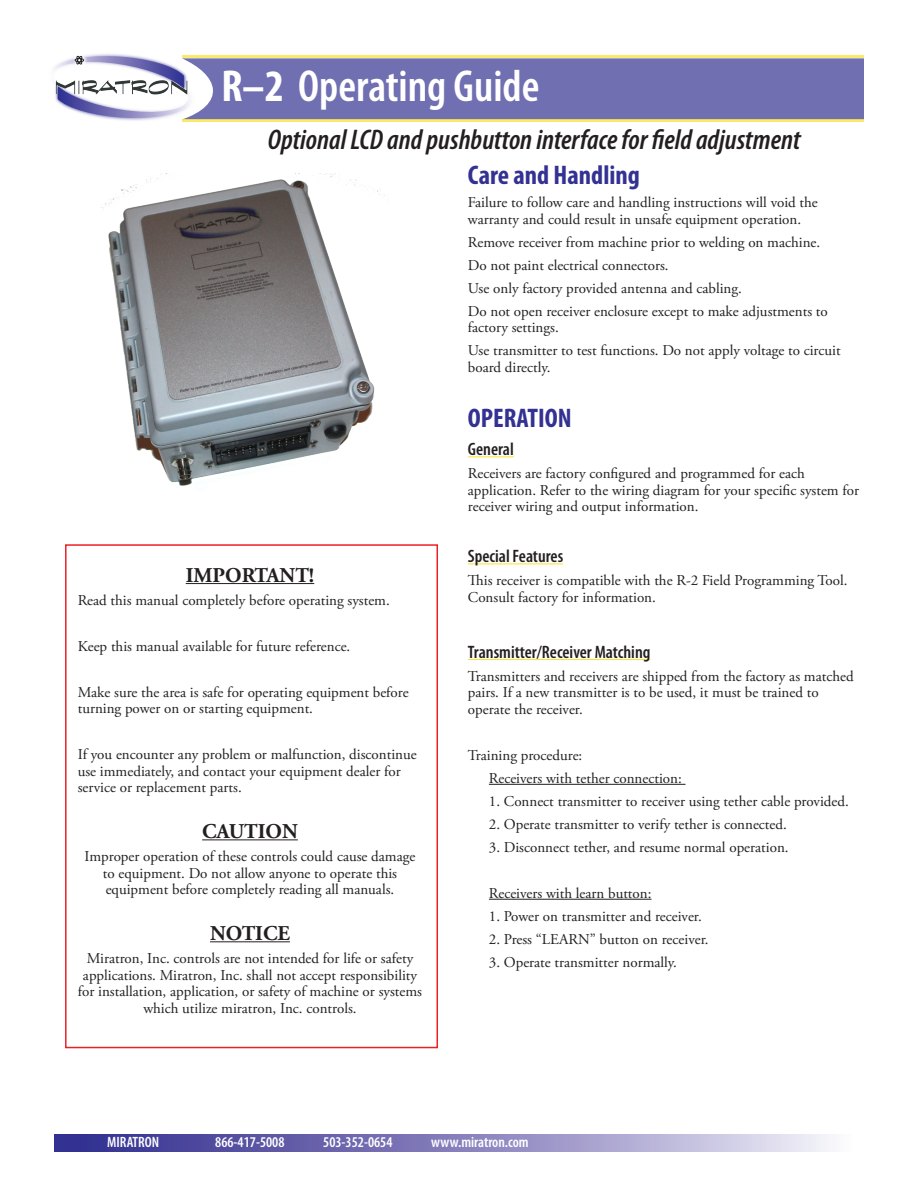
<style>
.page{position:relative;width:918px;height:1188px;background:#fff}
.page>*{position:absolute;margin:0;border:0;box-sizing:border-box;transform-origin:0 0}
.t1{font:600 condensed 45px "Myriad Pro";color:#fff}
.t2{font:italic 600 condensed 28.5px "Myriad Pro";color:#231f20}
.Subhead{font:700 condensed 27px "Myriad Pro";color:#333192}
.Body_Text{font:700 21px "Adobe Garamond Pro";color:#231f20}
.Body_head{font:600 condensed 18px "Myriad Pro";color:#231f20}
.Body_Text-2{font:15px/16.5px "Adobe Garamond Pro";color:#231f20}
.Body_head-2{font:15px/16.5px "Adobe Garamond Pro";color:#231f20}
.Body_Text-3{font:600 condensed 15px "Myriad Pro";color:#fff}
.s1{font-weight:700}
</style>
<div class="page">
<hr style="left:182px;top:119px;width:681px;height:3px;background:#fae229">
<svg style="left:197px;top:55px;width:666px;height:65px;background:#7a78ae"></svg>
<img style="left:55px;top:54px;width:142px;height:68px">
<svg style="left:54px;top:1135px;width:774px;height:16px;background:#8782bd"></svg>
<hr style="left:468px;top:456px;width:46px;height:1px;background:#fae229">
<hr style="left:468px;top:563px;width:95px;height:1px;background:#fae229">
<hr style="left:468px;top:659px;width:182px;height:1px;background:#fae229">
<hr style="left:489px;top:784px;width:197px;height:1px;background:#231f20">
<hr style="left:489px;top:899px;width:162px;height:1px;background:#231f20">
<div style="left:65px;top:544px;width:373px;height:504px;border:2px solid #ed1f26"></div>
<hr style="left:186px;top:583px;width:128px;height:1px;background:#231f20">
<hr style="left:202px;top:839px;width:96px;height:1px;background:#231f20">
<hr style="left:210px;top:941px;width:80px;height:1px;background:#231f20">
<img style="left:101px;top:173px;width:288px;height:313px">
<p class="t1" style="left:221px;top:58px;width:319px"><span class="s1">R–2</span> Operating Guide</p>
<p class="t2" style="left:268px;top:122px;width:534px">Optional LCD and pushbutton interface for field adjustment</p>
<p class="Body_Text" style="left:186px;top:563px;width:130px">IMPORTANT!</p>
<p class="Body_Text-2" style="left:78px;top:592px;width:314px">Read this manual completely before operating system.</p>
<p class="Body_Text-2" style="left:78px;top:638px;width:274px">Keep this manual available for future reference.</p>
<p class="Body_Text-2" style="left:78px;top:684px;width:332px">Make sure the area is safe for operating equipment before turning power on or starting equipment.</p>
<p class="Body_Text-2" style="left:78px;top:747px;width:341px">If you encounter any problem or malfunction, discontinue use immediately, and contact your equipment dealer for service or replacement parts.</p>
<p class="Body_Text" style="left:202px;top:819px;width:97px">CAUTION</p>
<p class="Body_Text-2" style="left:85px;top:849px;width:332px;text-align:center">Improper operation of these controls could cause damage to equipment. Do not allow anyone to operate this equipment before completely reading all manuals.</p>
<p class="Body_Text" style="left:210px;top:921px;width:81px">NOTICE</p>
<p class="Body_Text-2" style="left:78px;top:951px;width:346px;text-align:center">Miratron, Inc. controls are not intended for life or safety applications. Miratron, Inc. shall not accept responsibility for installation, application, or safety of machine or systems which utilize miratron, Inc. controls.</p>
<p class="Subhead" style="left:468px;top:158px;width:173px">Care and Handling</p>
<p class="Body_Text-2" style="left:468px;top:195px;width:351px">Failure to follow care and handling instructions will void the warranty and could result in unsafe equipment operation.</p>
<p class="Body_Text-2" style="left:468px;top:234px;width:354px">Remove receiver from machine prior to welding on machine.</p>
<p class="Body_Text-2" style="left:468px;top:257px;width:202px">Do not paint electrical connectors.</p>
<p class="Body_Text-2" style="left:468px;top:280px;width:275px">Use only factory provided antenna and cabling.</p>
<p class="Body_Text-2" style="left:468px;top:303px;width:361px">Do not open receiver enclosure except to make adjustments to factory settings.</p>
<p class="Body_Text-2" style="left:468px;top:343px;width:374px">Use transmitter to test functions. Do not apply voltage to circuit board directly.</p>
<p class="Subhead" style="left:468px;top:401px;width:105px">OPERATION</p>
<p class="Body_head" style="left:468px;top:438px;width:47px">General</p>
<p class="Body_head-2" style="left:468px;top:466px;width:393px">Receivers are factory configured and programmed for each application. Refer to the wiring diagram for your specific system for receiver wiring and output information.</p>
<p class="Body_head" style="left:468px;top:545px;width:97px">Special Features</p>
<p class="Body_Text-2" style="left:468px;top:573px;width:381px">This receiver is compatible with the R-2 Field Programming Tool.<br>Consult factory for information.</p>
<p class="Body_head" style="left:468px;top:641px;width:184px">Transmitter/Receiver Matching</p>
<p class="Body_Text-2" style="left:468px;top:668px;width:387px">Transmitters and receivers are shipped from the factory as matched pairs. If a new transmitter is to be used, it must be trained to operate the receiver.</p>
<p class="Body_Text-2" style="left:468px;top:747px;width:116px">Training procedure:</p>
<p class="Body_Text-2" style="left:489px;top:770px;width:194px">Receivers with tether connection:</p>
<p class="Body_Text-2" style="left:489px;top:793px;width:361px">1. Connect transmitter to receiver using tether cable provided.</p>
<p class="Body_Text-2" style="left:489px;top:816px;width:300px">2. Operate transmitter to verify tether is connected.</p>
<p class="Body_Text-2" style="left:489px;top:839px;width:301px">3. Disconnect tether, and resume normal operation.</p>
<p class="Body_Text-2" style="left:489px;top:885px;width:164px">Receivers with learn button:</p>
<p class="Body_Text-2" style="left:489px;top:908px;width:214px">1. Power on transmitter and receiver.</p>
<p class="Body_Text-2" style="left:489px;top:931px;width:221px">2. Press “LEARN” button on receiver.</p>
<p class="Body_Text-2" style="left:489px;top:954px;width:190px">3. Operate transmitter normally.</p>
<p class="Body_Text-3" style="left:107px;top:1133px;width:53px">MIRATRON</p>
<p class="Body_Text-3" style="left:215px;top:1133px;width:71px">866-417-5008</p>
<p class="Body_Text-3" style="left:323px;top:1133px;width:71px">503-352-0654</p>
<p class="Body_Text-3" style="left:431px;top:1133px;width:99px">www.miratron.com</p>
</div>
